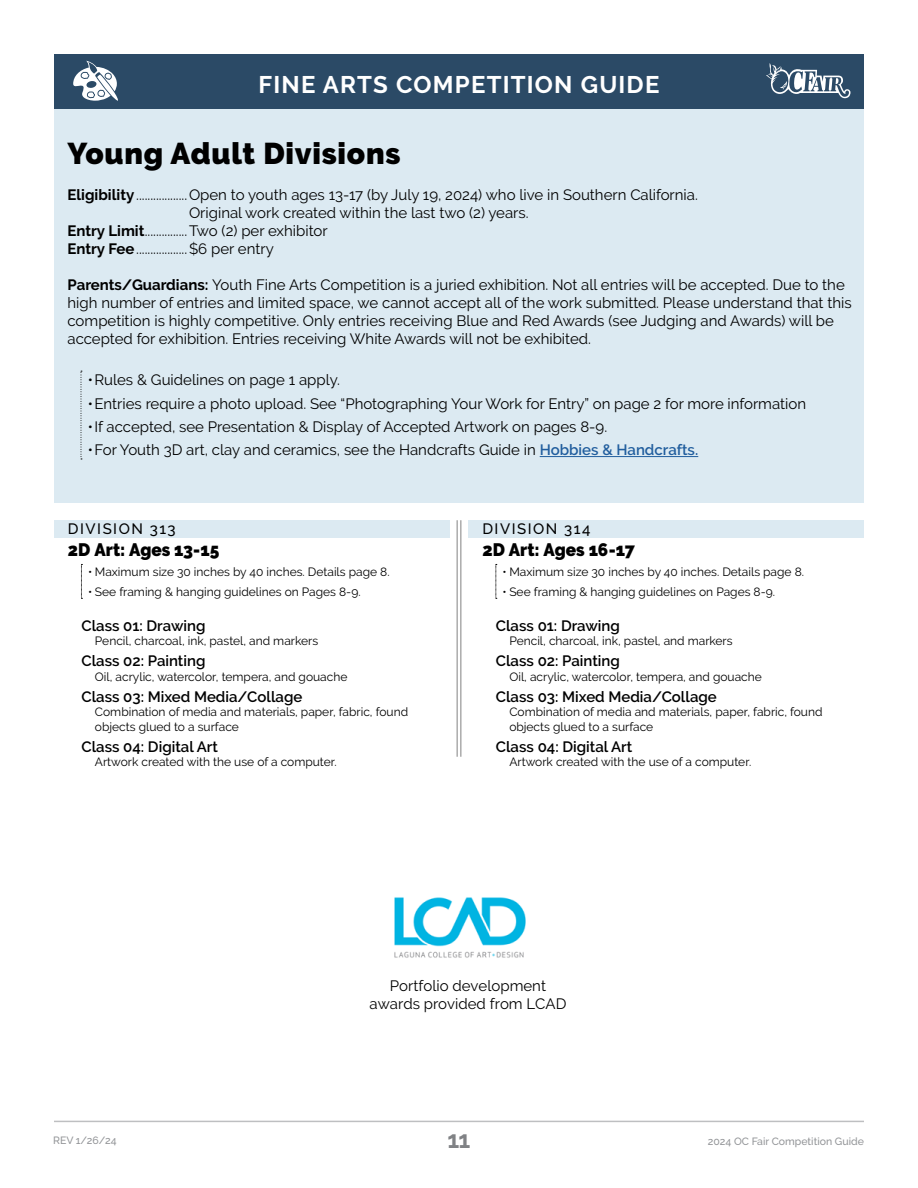
<style>
.page{position:relative;width:918px;height:1188px;background:#fff}
.page>*{position:absolute;margin:0;border:0;box-sizing:border-box;transform-origin:0 0}
.H1_DIV_Title_header{font:900 30px "Raleway";letter-spacing:.025em;color:#000}
.t1{font:700 24px "Raleway";letter-spacing:.05em;color:#fff}
.t2{font:700 24px "Raleway";color:#808285}
.H4_DIV_NAME{font:900 18px "Raleway";color:#000;scale:.95 1}
.P1_Paragraph_Style_1{font:15px/18px "Raleway";color:#000}
.H5_Class_Name{font:600 15px "Raleway";color:#000}
.H3_DIV___with_shadin{font:500 15px "Raleway";letter-spacing:.1em;color:#000}
.P2_Class_Description{font:12px/14.4px "Raleway";color:#000}
.t3{font:500 10.5px "Raleway";color:#939598}
.s1{font-weight:700}
.s2{font-weight:600;color:#215e9e}
</style>
<div class="page">
<div style="left:54px;top:54px;width:810px;height:55px;background:#2b4a66"></div>
<hr style="left:460px;top:520px;width:1px;height:237px;background:#000">
<hr style="left:457px;top:520px;width:1px;height:237px;background:#000">
<svg style="left:73px;top:61px;width:45px;height:40px"></svg>
<hr style="left:54px;top:1121px;width:810px;height:1px;background:#939598">
<svg style="left:766px;top:63px;width:84px;height:35px"></svg>
<div style="left:54px;top:109px;width:810px;height:394px;background:#dceaf2"></div>
<svg style="left:81px;top:371px;width:1px;height:89px"></svg>
<hr style="left:540px;top:456px;width:158px;height:1px;background:#215e9e">
<div style="left:54px;top:520px;width:396px;height:18px;background:#dceaf2"></div>
<svg style="left:81px;top:564px;width:1px;height:35px"></svg>
<div style="left:469px;top:520px;width:395px;height:18px;background:#dceaf2"></div>
<svg style="left:496px;top:564px;width:1px;height:35px"></svg>
<img style="left:394px;top:897px;width:132px;height:61px">
<h2 class="t1" style="left:259px;top:71px;width:402px">FINE ARTS COMPETITION GUIDE</h2>
<h1 class="H1_DIV_Title_header" style="left:68px;top:136px;width:335px">Young Adult Divisions</h1>
<p class="P1_Paragraph_Style_1" style="left:68px;top:186px;width:632px"><span class="s1">Eligibility</span>..................Open to youth ages 13-17 (by July 19, 2024) who live in Southern California.</p>
<p class="P1_Paragraph_Style_1" style="left:189px;top:204px;width:341px">Original work created within the last two (2) years.</p>
<p class="P1_Paragraph_Style_1" style="left:68px;top:222px;width:262px"><span class="s1">Entry Limit</span>...............Two (2) per exhibitor</p>
<p class="P1_Paragraph_Style_1" style="left:68px;top:240px;width:208px"><span class="s1">Entry Fee</span>..................$6 per entry</p>
<p class="P1_Paragraph_Style_1" style="left:68px;top:276px;width:786px"><span class="s1">Parents/Guardians:</span> Youth Fine Arts Competition is a juried exhibition. Not all entries will be accepted. Due to the high number of entries and limited space, we cannot accept all of the work submitted. Please understand that this competition is highly competitive. Only entries receiving Blue and Red Awards (see Judging and Awards) will be accepted for exhibition. Entries receiving White Awards will not be exhibited.</p>
<p class="P1_Paragraph_Style_1" style="left:88px;top:371px;width:254px">•Rules &amp; Guidelines on page 1 apply.</p>
<p class="P1_Paragraph_Style_1" style="left:88px;top:394px;width:720px">•Entries require a photo upload. See “Photographing Your Work for Entry” on page 2 for more information</p>
<p class="P1_Paragraph_Style_1" style="left:88px;top:418px;width:521px">•If accepted, see Presentation &amp; Display of Accepted Artwork on pages 8-9.</p>
<p class="P1_Paragraph_Style_1" style="left:88px;top:441px;width:612px">•For Youth 3D art, clay and ceramics, see the Handcrafts Guide in <span class="s2">Hobbies &amp; Handcrafts.</span></p>
<h3 class="H3_DIV___with_shadin" style="left:68px;top:520px;width:109px">DIVISION 313</h3>
<h4 class="H4_DIV_NAME" style="left:68px;top:539px;width:161px">2D Art: Ages 13-15</h4>
<p class="P2_Class_Description" style="left:88px;top:564px;width:303px">• Maximum size 30 inches by 40 inches. Details page 8.</p>
<p class="P2_Class_Description" style="left:88px;top:584px;width:274px">• See framing &amp; hanging guidelines on Pages 8-9.</p>
<h5 class="H5_Class_Name" style="left:81px;top:617px;width:126px">Class 01: Drawing</h5>
<p class="P2_Class_Description" style="left:95px;top:634px;width:225px">Pencil, charcoal, ink, pastel, and markers</p>
<h5 class="H5_Class_Name" style="left:81px;top:652px;width:126px">Class 02: Painting</h5>
<p class="P2_Class_Description" style="left:95px;top:669px;width:254px">Oil, acrylic, watercolor, tempera, and gouache</p>
<h5 class="H5_Class_Name" style="left:81px;top:688px;width:222px">Class 03: Mixed Media/Collage</h5>
<p class="P2_Class_Description" style="left:95px;top:705px;width:315px">Combination of media and materials, paper, fabric, found objects glued to a surface</p>
<h5 class="H5_Class_Name" style="left:81px;top:738px;width:138px">Class 04: Digital Art</h5>
<p class="P2_Class_Description" style="left:95px;top:754px;width:243px">Artwork created with the use of a computer.</p>
<h3 class="H3_DIV___with_shadin" style="left:482px;top:520px;width:110px">DIVISION 314</h3>
<h4 class="H4_DIV_NAME" style="left:482px;top:539px;width:162px">2D Art: Ages 16-17</h4>
<p class="P2_Class_Description" style="left:503px;top:564px;width:303px">• Maximum size 30 inches by 40 inches. Details page 8.</p>
<p class="P2_Class_Description" style="left:503px;top:584px;width:274px">• See framing &amp; hanging guidelines on Pages 8-9.</p>
<h5 class="H5_Class_Name" style="left:496px;top:617px;width:126px">Class 01: Drawing</h5>
<p class="P2_Class_Description" style="left:509px;top:634px;width:225px">Pencil, charcoal, ink, pastel, and markers</p>
<h5 class="H5_Class_Name" style="left:496px;top:652px;width:126px">Class 02: Painting</h5>
<p class="P2_Class_Description" style="left:509px;top:669px;width:254px">Oil, acrylic, watercolor, tempera, and gouache</p>
<h5 class="H5_Class_Name" style="left:496px;top:688px;width:222px">Class 03: Mixed Media/Collage</h5>
<p class="P2_Class_Description" style="left:509px;top:705px;width:315px">Combination of media and materials, paper, fabric, found objects glued to a surface</p>
<h5 class="H5_Class_Name" style="left:496px;top:738px;width:138px">Class 04: Digital Art</h5>
<p class="P2_Class_Description" style="left:509px;top:754px;width:243px">Artwork created with the use of a computer.</p>
<p class="P1_Paragraph_Style_1" style="left:370px;top:977px;width:198px;text-align:center">Portfolio development awards provided from LCAD</p>
<p class="t3" style="left:53px;top:1134px;width:65px">REV 1/26/24</p>
<h2 class="t2" style="left:447px;top:1126px;width:25px">11</h2>
<p class="t3" style="left:708px;top:1135px;width:158px">2024 OC Fair Competition Guide</p>
</div>
